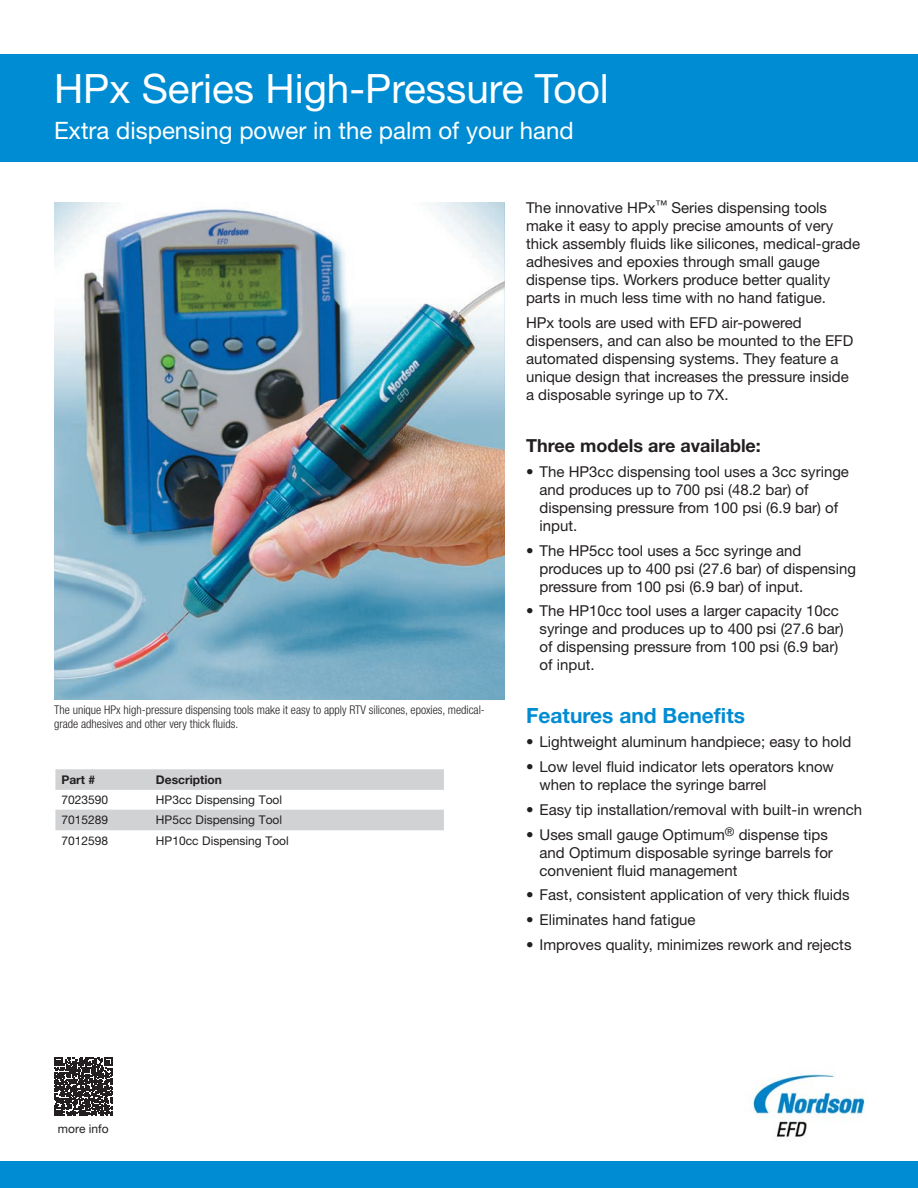
<style>
.page{position:relative;width:918px;height:1188px;background:#fff}
.page>*{position:absolute;margin:0;border:0;box-sizing:border-box;transform-origin:0 0}
.EFD-DataSheet-MainTi{font:40.5px "Helvetica Neue LT Std";color:#fff}
.EFD-DataSheet-Subtit{font:24px "Helvetica Neue LT Std";color:#fff}
.EFD-DataSheet-Head-L{font:700 21px "Helvetica Neue LT Std";color:#008cd2}
.EFD-DataSheet-Head-L-2{font:700 18px "Helvetica Neue LT Std";color:#231f20}
.EFD-DataSheet-BodyTe{font:15px/18px "Helvetica Neue LT Std";color:#231f20}
.EFD-DataSheet-Captio{font:300 condensed 12px/14.4px "Helvetica Neue LT Std";color:#231f20}
.EFD-DataSheet-TableT{font:12px "Helvetica Neue LT Std";color:#231f20}
.EFD-DataSheet-TableT-2{font:700 12px "Helvetica Neue LT Std";color:#231f20}
.EFD-DataSheet-BodyTe-2{font:12px "Helvetica Neue LT Std";color:#231f20}
</style>
<div class="page">
<div style="left:0;top:54px;width:918px;height:108px;background:#008cd2"></div>
<img style="left:752px;top:1072px;width:114px;height:69px">
<div style="left:0;top:1161px;width:918px;height:27px;background:#008cd2"></div>
<img style="left:54px;top:202px;width:450px;height:497px">
<svg style="left:55px;top:769px;width:389px;height:61px"></svg>
<svg style="left:54px;top:1058px;width:58px;height:58px"></svg>
<p class="EFD-DataSheet-MainTi" style="left:54px;top:65px;width:556px">HPx Series High-Pressure Tool</p>
<p class="EFD-DataSheet-Subtit" style="left:54px;top:116px;width:521px">Extra dispensing power in the palm of your hand</p>
<p class="EFD-DataSheet-Captio" style="left:54px;top:702px;width:432px">The unique HPx high-pressure dispensing tools make it easy to apply RTV silicones, epoxies, medical&shy;grade adhesives and other very thick fluids.</p>
<p class="EFD-DataSheet-TableT-2" style="left:61px;top:772px;width:35px">Part #</p>
<p class="EFD-DataSheet-TableT-2" style="left:156px;top:772px;width:67px">Description</p>
<p class="EFD-DataSheet-TableT" style="left:61px;top:792px;width:48px">7023590</p>
<p class="EFD-DataSheet-TableT" style="left:156px;top:792px;width:128px">HP3cc Dispensing Tool</p>
<p class="EFD-DataSheet-TableT" style="left:61px;top:813px;width:48px">7015289</p>
<p class="EFD-DataSheet-TableT" style="left:156px;top:813px;width:128px">HP5cc Dispensing Tool</p>
<p class="EFD-DataSheet-TableT" style="left:61px;top:833px;width:48px">7012598</p>
<p class="EFD-DataSheet-TableT" style="left:156px;top:833px;width:134px">HP10cc Dispensing Tool</p>
<p class="EFD-DataSheet-BodyTe" style="left:526px;top:199px;width:336px">The innovative HPx<sup>™</sup> Series dispensing tools make it easy to apply precise amounts of very thick assembly fluids like silicones, medical-grade adhesives and epoxies through small gauge dispense tips. Workers produce better quality parts in much less time with no hand fatigue.</p>
<p class="EFD-DataSheet-BodyTe" style="left:526px;top:313px;width:329px">HPx tools are used with EFD air-powered dispensers, and can also be mounted to the EFD automated dispensing systems. They feature a unique design that increases the pressure inside a disposable syringe up to 7X.</p>
<p class="EFD-DataSheet-Head-L-2" style="left:526px;top:435px;width:236px">Three models are available:</p>
<p class="EFD-DataSheet-BodyTe" style="left:540px;top:462px;width:311px;text-indent:-14px">• The HP3cc dispensing tool uses a 3cc syringe and produces up to 700 psi (48.2 bar) of dispensing pressure from 100 psi (6.9 bar) of input.</p>
<p class="EFD-DataSheet-BodyTe" style="left:540px;top:541px;width:318px;text-indent:-14px">• The HP5cc tool uses a 5cc syringe and produces up to 400 psi (27.6 bar) of dispensing pressure from 100 psi (6.9 bar) of input.</p>
<p class="EFD-DataSheet-BodyTe" style="left:540px;top:602px;width:306px;text-indent:-14px">• The HP10cc tool uses a larger capacity 10cc syringe and produces up to 400 psi (27.6 bar) of dispensing pressure from 100 psi (6.9 bar) of input.</p>
<p class="EFD-DataSheet-Head-L" style="left:526px;top:702px;width:220px">Features and Benefits</p>
<p class="EFD-DataSheet-BodyTe" style="left:526px;top:733px;width:327px">• Lightweight aluminum handpiece; easy to hold</p>
<p class="EFD-DataSheet-BodyTe" style="left:540px;top:758px;width:296px;text-indent:-14px">• Low level fluid indicator lets operators know when to replace the syringe barrel</p>
<p class="EFD-DataSheet-BodyTe" style="left:526px;top:800px;width:338px">• Easy tip installation/removal with built-in wrench</p>
<p class="EFD-DataSheet-BodyTe" style="left:540px;top:825px;width:295px;text-indent:-13px">• Uses small gauge Optimum<sup>®</sup> dispense tips and Optimum disposable syringe barrels for convenient fluid management</p>
<p class="EFD-DataSheet-BodyTe" style="left:526px;top:886px;width:325px">• Fast, consistent application of very thick fluids</p>
<p class="EFD-DataSheet-BodyTe" style="left:526px;top:911px;width:171px">• Eliminates hand fatigue</p>
<p class="EFD-DataSheet-BodyTe" style="left:526px;top:935px;width:327px">• Improves quality, minimizes rework and rejects</p>
<p class="EFD-DataSheet-BodyTe-2" style="left:58px;top:1121px;width:52px">more info</p>
</div>
